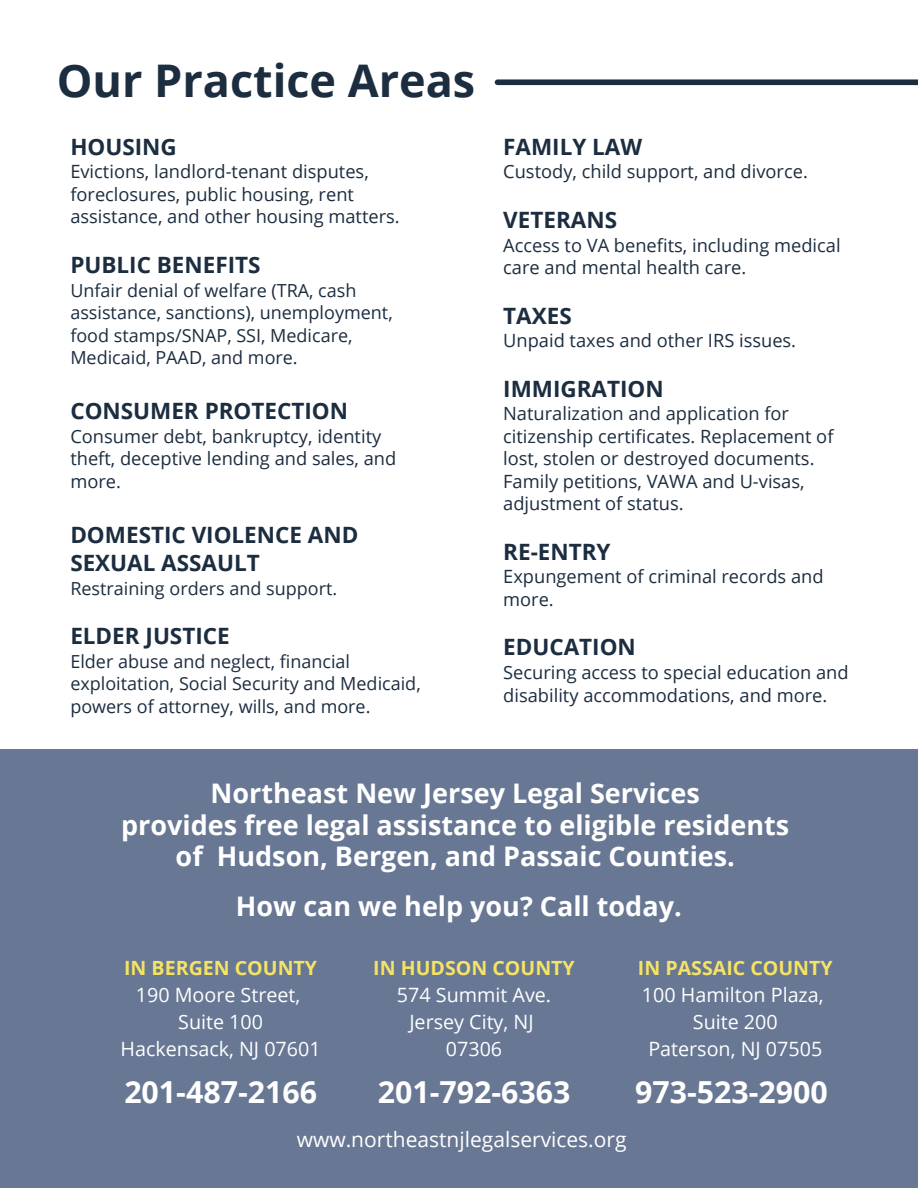
<style>
.page{position:relative;width:918px;height:1188px;background:#fff}
.page>*{position:absolute;margin:0;border:0;box-sizing:border-box;transform-origin:0 0}
.t1{font:700 45px "Open Sans";color:#1c2d40}
.t2{font:700 30.3px "Open Sans";color:#fff}
.t3{font:700 27px "Open Sans";color:#fff}
.t4{font:700 22.5px/28.2px "Open Sans";color:#1c2d40}
.t5{font:21px "Open Sans";color:#fff}
.t6{font:19.8px "Open Sans";color:#fff}
.t7{font:700 19.65px "Open Sans";color:#f6e363}
.t8{font:18.3px/22.5px "Open Sans";color:#1c2d40}
.t9{font:18px/22.5px "Open Sans";color:#1c2d40}
</style>
<div class="page">
<div style="left:0;top:749px;width:918px;height:439px;background:#677794"></div>
<div style="left:497px;top:79px;width:421px;height:6px;background:#1c2d40"></div>
<p class="t1" style="left:57px;top:49px;width:420px">Our Practice Areas</p>
<p class="t4" style="left:70px;top:132px;width:108px">HOUSING</p>
<p class="t8" style="left:70px;top:160px;width:331px">Evictions, landlord-tenant disputes, foreclosures, public housing, rent assistance, and other housing matters.</p>
<p class="t4" style="left:70px;top:250px;width:192px">PUBLIC BENEFITS</p>
<p class="t9" style="left:70px;top:278px;width:324px">Unfair denial of welfare (TRA, cash assistance, sanctions), unemployment, food stamps/SNAP, SSI, Medicare, Medicaid, PAAD, and more.</p>
<p class="t4" style="left:70px;top:396px;width:279px">CONSUMER PROTECTION</p>
<p class="t8" style="left:70px;top:424px;width:327px">Consumer debt, bankruptcy, identity theft, deceptive lending and sales, and more.</p>
<p class="t4" style="left:70px;top:520px;width:290px">DOMESTIC VIOLENCE AND<br>SEXUAL ASSAULT</p>
<p class="t9" style="left:70px;top:576px;width:268px">Restraining orders and support.</p>
<p class="t4" style="left:70px;top:621px;width:161px">ELDER JUSTICE</p>
<p class="t9" style="left:70px;top:650px;width:352px">Elder abuse and neglect, financial exploitation, Social Security and Medicaid, powers of attorney, wills, and more.</p>
<p class="t4" style="left:503px;top:132px;width:140px">FAMILY LAW</p>
<p class="t8" style="left:503px;top:160px;width:306px">Custody, child support, and divorce.</p>
<p class="t4" style="left:503px;top:205px;width:115px">VETERANS</p>
<p class="t8" style="left:503px;top:233px;width:339px">Access to VA benefits, including medical care and mental health care.</p>
<p class="t4" style="left:503px;top:301px;width:70px">TAXES</p>
<p class="t8" style="left:503px;top:329px;width:294px">Unpaid taxes and other IRS issues.</p>
<p class="t4" style="left:503px;top:374px;width:162px">IMMIGRATION</p>
<p class="t8" style="left:503px;top:402px;width:332px">Naturalization and application for citizenship certificates. Replacement of lost, stolen or destroyed documents.<br>Family petitions, VAWA and U-visas, adjustment of status.</p>
<p class="t4" style="left:503px;top:537px;width:109px">RE-ENTRY</p>
<p class="t8" style="left:503px;top:565px;width:322px">Expungement of criminal records and more.</p>
<p class="t4" style="left:503px;top:633px;width:134px">EDUCATION</p>
<p class="t8" style="left:503px;top:661px;width:347px">Securing access to special education and disability accommodations, and more.</p>
<p class="t3" style="left:211px;top:775px;width:491px">Northeast New Jersey Legal Services</p>
<p class="t3" style="left:121px;top:806px;width:670px">provides free legal assistance to eligible residents</p>
<p class="t3" style="left:176px;top:838px;width:561px">of Hudson, Bergen, and Passaic Counties.</p>
<p class="t3" style="left:236px;top:887px;width:447px">How can we help you? Call today.</p>
<p class="t7" style="left:124px;top:954px;width:195px">IN BERGEN COUNTY</p>
<p class="t6" style="left:136px;top:981px;width:166px">190 Moore Street,</p>
<p class="t6" style="left:178px;top:1008px;width:86px">Suite 100</p>
<p class="t6" style="left:121px;top:1035px;width:202px">Hackensack, NJ 07601</p>
<p class="t2" style="left:124px;top:1070px;width:194px">201-487-2166</p>
<p class="t7" style="left:373px;top:954px;width:203px">IN HUDSON COUNTY</p>
<p class="t6" style="left:397px;top:981px;width:156px">574 Summit Ave.</p>
<p class="t6" style="left:409px;top:1008px;width:126px">Jersey City, NJ</p>
<p class="t6" style="left:446px;top:1035px;width:58px">07306</p>
<p class="t2" style="left:378px;top:1070px;width:194px">201-792-6363</p>
<p class="t7" style="left:638px;top:954px;width:196px">IN PASSAIC COUNTY</p>
<p class="t6" style="left:642px;top:981px;width:183px">100 Hamilton Plaza,</p>
<p class="t6" style="left:693px;top:1008px;width:86px">Suite 200</p>
<p class="t6" style="left:648px;top:1035px;width:175px">Paterson, NJ 07505</p>
<p class="t2" style="left:635px;top:1070px;width:194px">973-523-2900</p>
<p class="t5" style="left:297px;top:1124px;width:331px">www.northeastnjlegalservices.org</p>
</div>
